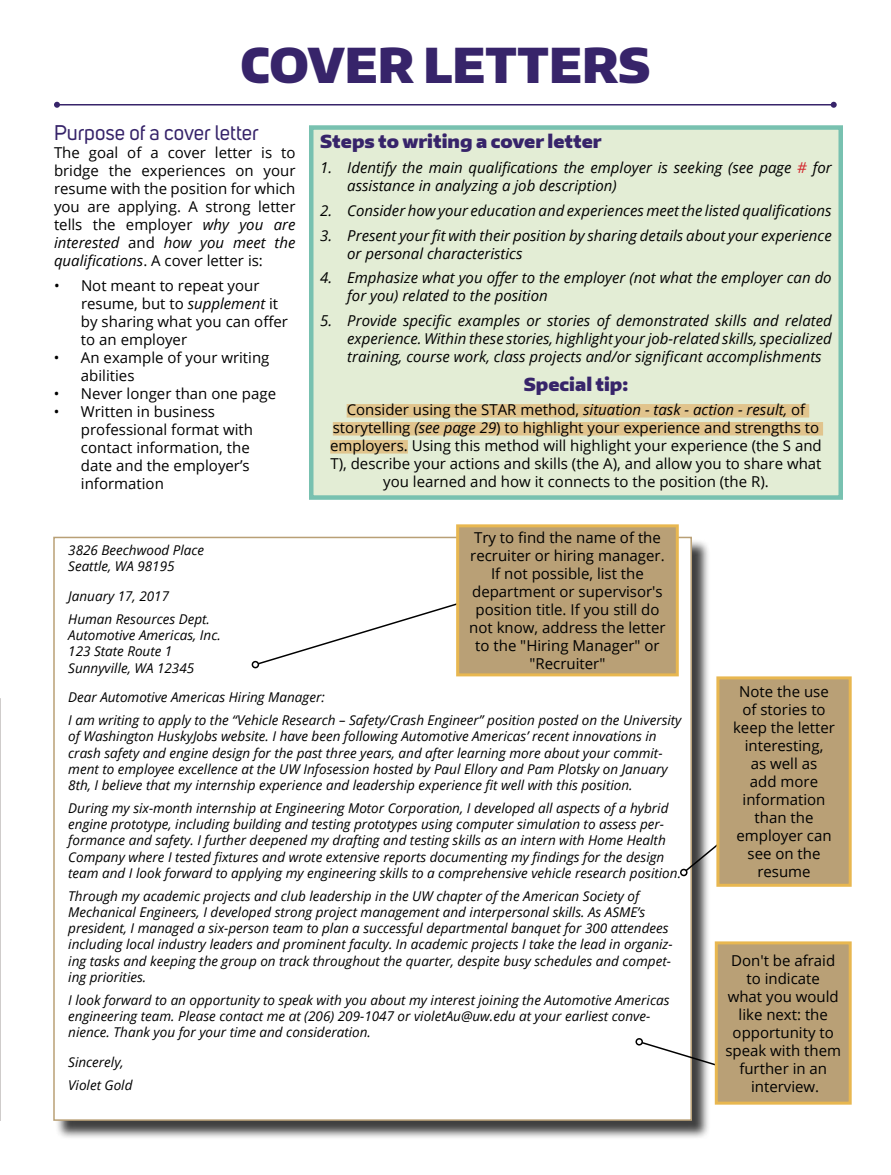
<style>
.page{position:relative;width:891px;height:1175px;background:#fff}
.page>*{position:absolute;margin:0;border:0;box-sizing:border-box;transform-origin:0 0}
.t1{font:900 48px "Encode Sans Normal";color:#37246a}
.t2{font:21px "Uni Sans";color:#37246a}
.t3{font:900 18px "Encode Sans Normal";color:#37246a}
.t4{font:15px/18px "Open Sans";color:#000;text-align:center}
.t5{font:italic 15px/18px "Open Sans";color:#000}
.t6{font:italic 13.5px/16.2px "Open Sans";color:#000}
.s1{font-style:italic}
.s2{color:#d2232a}
</style>
<div class="page">
<svg style="left:0;top:698px;width:1px;height:422px"></svg>
<hr style="left:57px;top:104px;width:777px;height:1px;background:#37246a">
<svg style="left:54px;top:102px;width:6px;height:6px"></svg>
<svg style="left:831px;top:102px;width:6px;height:6px"></svg>
<div style="left:55px;top:538px;width:656px;height:601px;background:#000;opacity:.75"></div>
<div style="left:54px;top:537px;width:637px;height:583px;background:#fff"></div>
<svg style="left:257px;top:603px;width:199px;height:62px"></svg>
<div style="left:252px;top:661px;width:7px;height:7px;border:2px solid #000;border-radius:50%"></div>
<div style="left:458px;top:526px;width:219px;height:149px;background:#b9a076"></div>
<div style="left:456px;top:524px;width:223px;height:152px;border:3px solid #e8b750"></div>
<svg style="left:687px;top:799px;width:29px;height:73px"></svg>
<div style="left:680px;top:868px;width:8px;height:8px;border:2px solid #000;border-radius:50%"></div>
<div style="left:718px;top:678px;width:132px;height:207px;background:#b9a076"></div>
<div style="left:716px;top:676px;width:136px;height:210px;border:3px solid #e8b750"></div>
<svg style="left:640px;top:1040px;width:75px;height:29px"></svg>
<div style="left:635px;top:1038px;width:8px;height:7px;border:2px solid #000;border-radius:50%"></div>
<div style="left:716px;top:943px;width:134px;height:160px;background:#b9a076"></div>
<div style="left:715px;top:941px;width:137px;height:163px;border:3px solid #e8b750"></div>
<div style="left:311px;top:127px;width:530px;height:370px;background:#e3edd5"></div>
<div style="left:347px;top:404px;width:462px;height:13px;background:#e1c48d"></div>
<div style="left:333px;top:422px;width:490px;height:13px;background:#e1c48d"></div>
<div style="left:330px;top:440px;width:78px;height:13px;background:#e1c48d"></div>
<div style="left:309px;top:125px;width:534px;height:375px;border:4px solid #78c1b0"></div>
<h1 class="t1" style="left:241px;top:33px;width:411px">COVER LETTERS</h1>
<h2 class="t2" style="left:54px;top:120px;width:206px">Purpose of a cover letter</h2>
<p class="t4" style="left:54px;top:143px;width:243px;text-align:justify">The goal of a cover letter is to bridge the experiences on your resume with the position for which you are applying. A strong letter tells the employer <span class="s1">why you are interested</span> and <span class="s1">how you meet the qualifications</span>. A cover letter is:</p>
<p class="t4" style="left:81px;top:276px;width:209px;text-align:left;text-indent:-27px">• Not meant to repeat your resume, but to <span class="s1">supplement</span> it by sharing what you can offer to an employer</p>
<p class="t4" style="left:81px;top:348px;width:190px;text-align:left;text-indent:-27px">• An example of your writing abilities</p>
<p class="t4" style="left:54px;top:384px;width:224px">• Never longer than one page</p>
<p class="t4" style="left:81px;top:402px;width:174px;text-align:left;text-indent:-27px">• Written in business professional format with contact information, the date and the employer’s information</p>
<h3 class="t3" style="left:320px;top:130px;width:283px">Steps to writing a cover letter</h3>
<p class="t5" style="left:347px;top:158px;width:486px;text-indent:-27px">1. Identify the main qualifications the employer is seeking (see page <span class="s2">#</span> for assistance in analyzing a job description)</p>
<p class="t5" style="left:320px;top:201px;width:513px">2. Consider how your education and experiences meet the listed qualifications</p>
<p class="t5" style="left:347px;top:226px;width:486px;text-indent:-27px">3. Present your fit with their position by sharing details about your experience or personal characteristics</p>
<p class="t5" style="left:347px;top:268px;width:486px;text-indent:-27px">4. Emphasize what you offer to the employer (not what the employer can do for you) related to the position</p>
<p class="t5" style="left:347px;top:311px;width:486px;text-align:justify;text-indent:-27px">5. Provide specific examples or stories of demonstrated skills and related experience. Within these stories, highlight your job-related skills, specialized training, course work, class projects and/or significant accomplishments</p>
<h3 class="t3" style="left:524px;top:372px;width:106px">Special tip:</h3>
<p class="t4" style="left:330px;top:400px;width:493px">Consider using the STAR method, <span class="s1">situation - task - action - result,</span> of storytelling <span class="s1">(see page 29</span>) to highlight your experience and strengths to employers. Using this method will highlight your experience (the S and T), describe your actions and skills (the A), and allow you to share what you learned and how it connects to the position (the R).</p>
<p class="t4" style="left:469px;top:528px;width:198px">Try to find the name of the recruiter or hiring manager.<br>If not possible, list the department or supervisor's position title. If you still do not know, address the letter to the "Hiring Manager" or "Recruiter"</p>
<p class="t6" style="left:68px;top:541px;width:138px">3826 Beechwood Place<br>Seattle, WA 98195</p>
<p class="t6" style="left:68px;top:584px;width:143px;line-height:23px">January 17, 2017<br>Human Resources Dept.</p>
<p class="t6" style="left:68px;top:626px;width:154px">Automotive Americas, Inc.<br>123 State Route 1<br>Sunnyville, WA 12345</p>
<p class="t6" style="left:68px;top:685px;width:615px;line-height:23px">Dear Automotive Americas Hiring Manager:<br>I am writing to apply to the “Vehicle Research – Safety/Crash Engineer” position posted on the University</p>
<p class="t6" style="left:68px;top:728px;width:601px">of Washington HuskyJobs website. I have been following Automotive Americas’ recent innovations in crash safety and engine design for the past three years, and after learning more about your commit&shy;ment to employee excellence at the UW Infosession hosted by Paul Ellory and Pam Plotsky on January 8th, I believe that my internship experience and leadership experience fit well with this position.</p>
<p class="t6" style="left:68px;top:799px;width:614px">During my six-month internship at Engineering Motor Corporation, I developed all aspects of a hybrid engine prototype, including building and testing prototypes using computer simulation to assess per&shy;formance and safety. I further deepened my drafting and testing skills as an intern with Home Health Company where I tested fixtures and wrote extensive reports documenting my findings for the design team and I look forward to applying my engineering skills to a comprehensive vehicle research position.</p>
<p class="t6" style="left:68px;top:887px;width:606px">Through my academic projects and club leadership in the UW chapter of the American Society of Mechanical Engineers, I developed strong project management and interpersonal skills. As ASME’s president, I managed a six-person team to plan a successful departmental banquet for 300 attendees including local industry leaders and prominent faculty. In academic projects I take the lead in organiz&shy;ing tasks and keeping the group on track throughout the quarter, despite busy schedules and compet&shy;ing priorities.</p>
<p class="t6" style="left:68px;top:991px;width:603px">I look forward to an opportunity to speak with you about my interest joining the Automotive Americas engineering team. Please contact me at (206) 209-1047 or violetAu@uw.edu at your earliest conve&shy;nience. Thank you for your time and consideration.</p>
<p class="t6" style="left:68px;top:1050px;width:66px;line-height:23px">Sincerely,<br>Violet Gold</p>
<p class="t4" style="left:733px;top:682px;width:103px">Note the use of stories to keep the letter interesting,<br>as well as<br>add more information than the employer can see on the resume</p>
<p class="t4" style="left:725px;top:951px;width:117px">Don't be afraid to indicate<br>what you would like next: the opportunity to speak with them further in an interview.</p>
</div>
